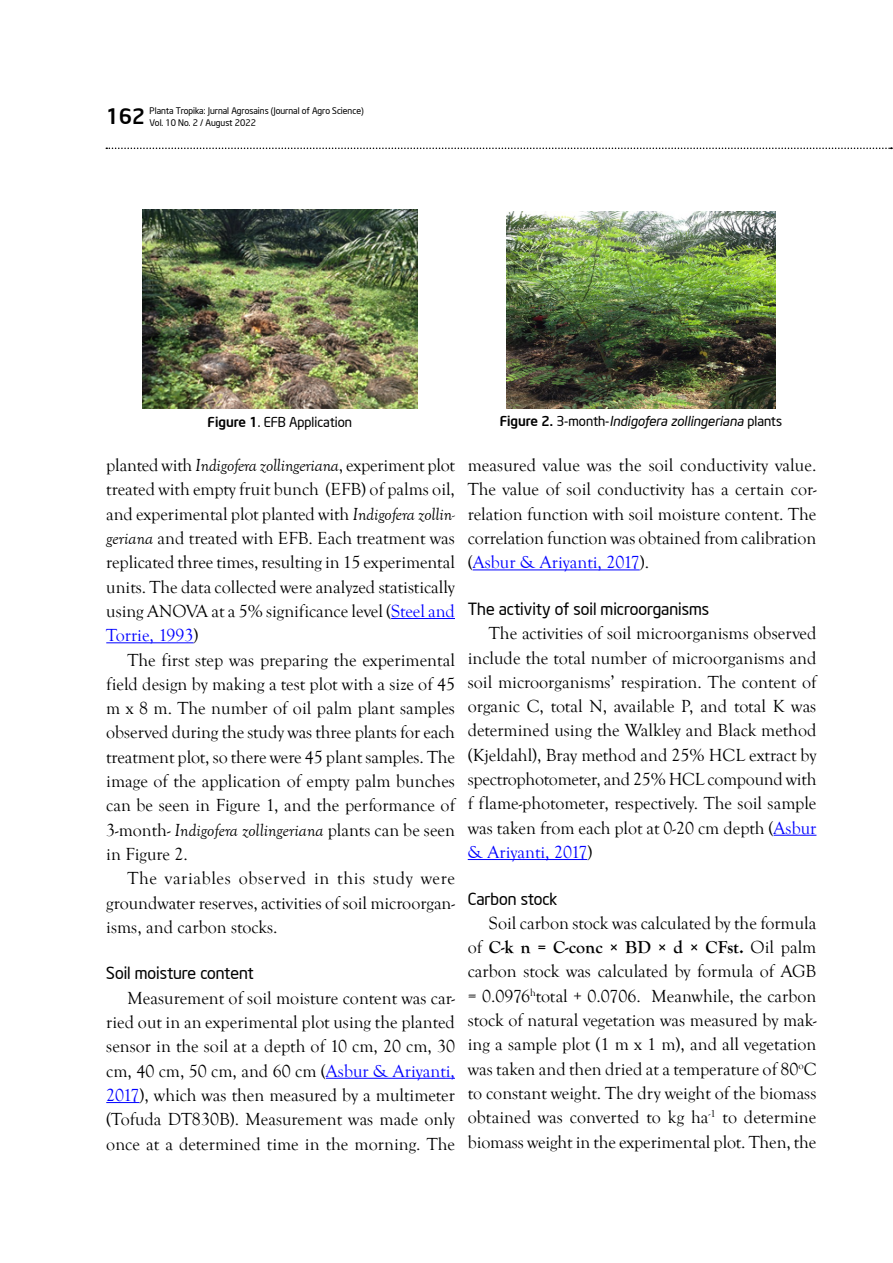
<style>
.page{position:relative;width:893px;height:1263px;background:#fff}
.page>*{position:absolute;margin:0;border:0;box-sizing:border-box;transform-origin:0 0}
.t1{font:500 21px "Neo Sans Intel";color:#000}
.t2{font:18px/24.3px "Goudy Old Style T";color:#000;text-align:justify}
.t3{font:16.5px "Neo Sans Intel";color:#000}
.t4{font:italic 13.5px "Neo Sans Intel";color:#000}
.t5{font:13.5px "Neo Sans Intel";color:#000}
.t6{font:9px "Neo Sans Intel";color:#000}
.s1{font-weight:500}
.s2{font-weight:500;font-style:normal}
.s3{font-style:normal}
.s4{font-style:italic}
.s5{color:#00f}
.s6{font-weight:700}
</style>
<div class="page">
<svg style="left:106px;top:148px;width:787px;height:1px"></svg>
<hr style="left:391px;top:618px;width:64px;height:1px;background:#00f">
<hr style="left:106px;top:642px;width:88px;height:1px;background:#00f">
<hr style="left:326px;top:1078px;width:129px;height:1px;background:#00f">
<hr style="left:106px;top:1102px;width:34px;height:1px;background:#00f">
<hr style="left:473px;top:569px;width:167px;height:1px;background:#00f">
<hr style="left:774px;top:835px;width:42px;height:1px;background:#00f">
<hr style="left:468px;top:859px;width:119px;height:1px;background:#00f">
<img style="left:142px;top:210px;width:276px;height:199px">
<img style="left:506px;top:211px;width:269px;height:197px">
<p class="t6" style="left:150px;top:105px;width:215px">Planta Tropika: Jurnal Agrosains (Journal of Agro Science)</p>
<p class="t1" style="left:106px;top:103px;width:40px">162</p>
<p class="t6" style="left:150px;top:117px;width:108px">Vol. 10 No. 2 / August 2022</p>
<p class="t5" style="left:208px;top:414px;width:146px"><span class="s1">Figure 1</span>. EFB Application</p>
<p class="t4" style="left:500px;top:413px;width:284px"><span class="s2">Figure 2.</span> <span class="s3">3-month-</span>Indigofera zollingeriana <span class="s3">plants</span></p>
<p class="t2" style="left:106px;top:453px;width:350px">planted with <span class="s4">Indigofera zollingeriana</span>, experiment plot treated with empty fruit bunch (EFB) of palms oil, and experimental plot planted with <span class="s4">Indigofera zollin&shy;geriana</span> and treated with EFB. Each treatment was replicated three times, resulting in 15 experimental units. The data collected were analyzed statistically using ANOVA at a 5% significance level (<span class="s5">Steel and Torrie, 1993</span>)</p>
<p class="t2" style="left:106px;top:648px;width:350px;text-indent:21px">The first step was preparing the experimental field design by making a test plot with a size of 45 m x 8 m. The number of oil palm plant samples observed during the study was three plants for each treatment plot, so there were 45 plant samples. The image of the application of empty palm bunches can be seen in Figure 1, and the performance of 3-month- <span class="s4">Indigofera zollingeriana</span> plants can be seen in Figure 2.</p>
<p class="t2" style="left:106px;top:867px;width:350px;text-indent:21px">The variables observed in this study were groundwater reserves, activities of soil microorgan&shy;isms, and carbon stocks.</p>
<p class="t3" style="left:106px;top:963px;width:149px">Soil moisture content</p>
<p class="t2" style="left:106px;top:986px;width:350px;text-indent:21px">Measurement of soil moisture content was car&shy;ried out in an experimental plot using the planted sensor in the soil at a depth of 10 cm, 20 cm, 30 cm, 40 cm, 50 cm, and 60 cm (<span class="s5">Asbur &amp; Ariyanti, 2017</span>), which was then measured by a multimeter (Tofuda DT830B). Measurement was made only once at a determined time in the morning. The</p>
<p class="t2" style="left:468px;top:453px;width:350px">measured value was the soil conductivity value.<br>The value of soil conductivity has a certain cor&shy;relation function with soil moisture content. The correlation function was obtained from calibration (<span class="s5">Asbur &amp; Ariyanti, 2017</span>).</p>
<p class="t3" style="left:468px;top:599px;width:243px">The activity of soil microorganisms</p>
<p class="t2" style="left:468px;top:621px;width:350px;text-indent:21px">The activities of soil microorganisms observed include the total number of microorganisms and soil microorganisms’ respiration. The content of organic C, total N, available P, and total K was determined using the Walkley and Black method (Kjeldahl), Bray method and 25% HCL extract by spectrophotometer, and 25% HCL compound with f flame-photometer, respectively. The soil sample was taken from each plot at 0-20 cm depth (<span class="s5">Asbur &amp; Ariyanti, 2017</span>)</p>
<p class="t3" style="left:468px;top:888px;width:91px">Carbon stock</p>
<p class="t2" style="left:468px;top:911px;width:350px;text-indent:21px">Soil carbon stock was calculated by the formula of <span class="s6">C-k n = C-conc × BD × d × CFst.</span> Oil palm carbon stock was calculated by formula of AGB = 0.0976<sup>h</sup>total + 0.0706. Meanwhile, the carbon stock of natural vegetation was measured by mak&shy;ing a sample plot (1 m x 1 m), and all vegetation was taken and then dried at a temperature of 80<sup>o</sup>C to constant weight. The dry weight of the biomass obtained was converted to kg ha<sup>-1</sup> to determine biomass weight in the experimental plot. Then, the</p>
</div>
